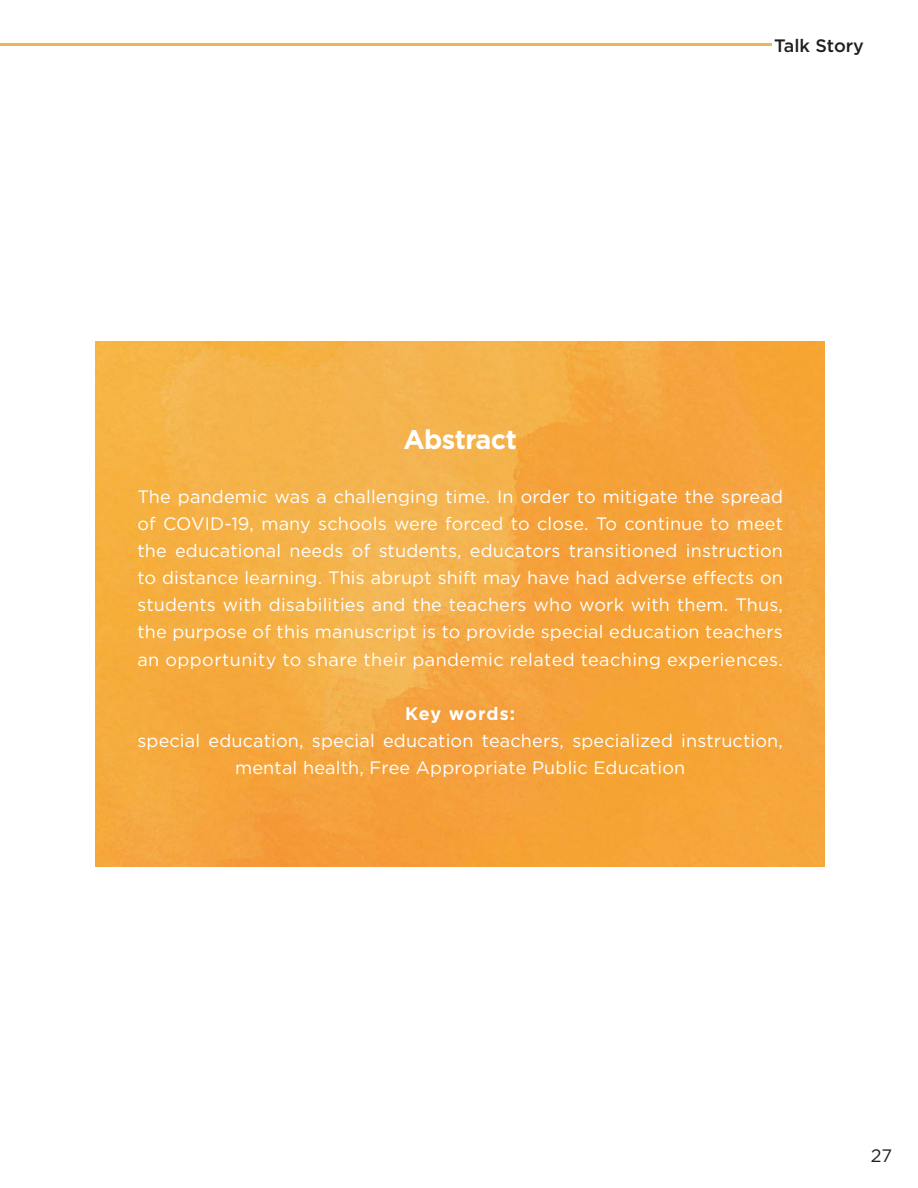
<style>
.page{position:relative;width:918px;height:1188px;background:#fff}
.page>*{position:absolute;margin:0;border:0;box-sizing:border-box;transform-origin:0 0}
.t1{font:700 27px "Gotham";letter-spacing:-.02em;color:#fff}
.t2{font:18px/27px "Gotham";letter-spacing:.01em;color:#fff;text-align:justify}
.t3{font:500 18px "Gotham";color:#231f20}
.t4{font:700 18px "Gotham";letter-spacing:.045em;color:#fff}
.t5{font:18px "Gotham";color:#231f20}
</style>
<div class="page">
<img style="left:96px;top:341px;width:729px;height:525px">
<hr style="left:0;top:43px;width:771px;height:3px;background:#ecb555">
<p class="t3" style="left:774px;top:34px;width:91px">Talk Story</p>
<p class="t1" style="left:403px;top:422px;width:115px">Abstract</p>
<p class="t2" style="left:137px;top:483px;width:647px">The pandemic was a challenging time. In order to mitigate the spread of COVID-19, many schools were forced to close. To continue to meet the educational needs of students, educators transitioned instruction to distance learning. This abrupt shift may have had adverse effects on students with disabilities and the teachers who work with them. Thus, the purpose of this manuscript is to provide special education teachers an opportunity to share their pandemic related teaching experiences.</p>
<p class="t4" style="left:405px;top:702px;width:111px">Key words:</p>
<p class="t2" style="left:137px;top:727px;width:647px;text-align:center">special education, special education teachers, specialized instruction, mental health, Free Appropriate Public Education</p>
<p class="t5" style="left:871px;top:1144px;width:23px">27</p>
</div>
